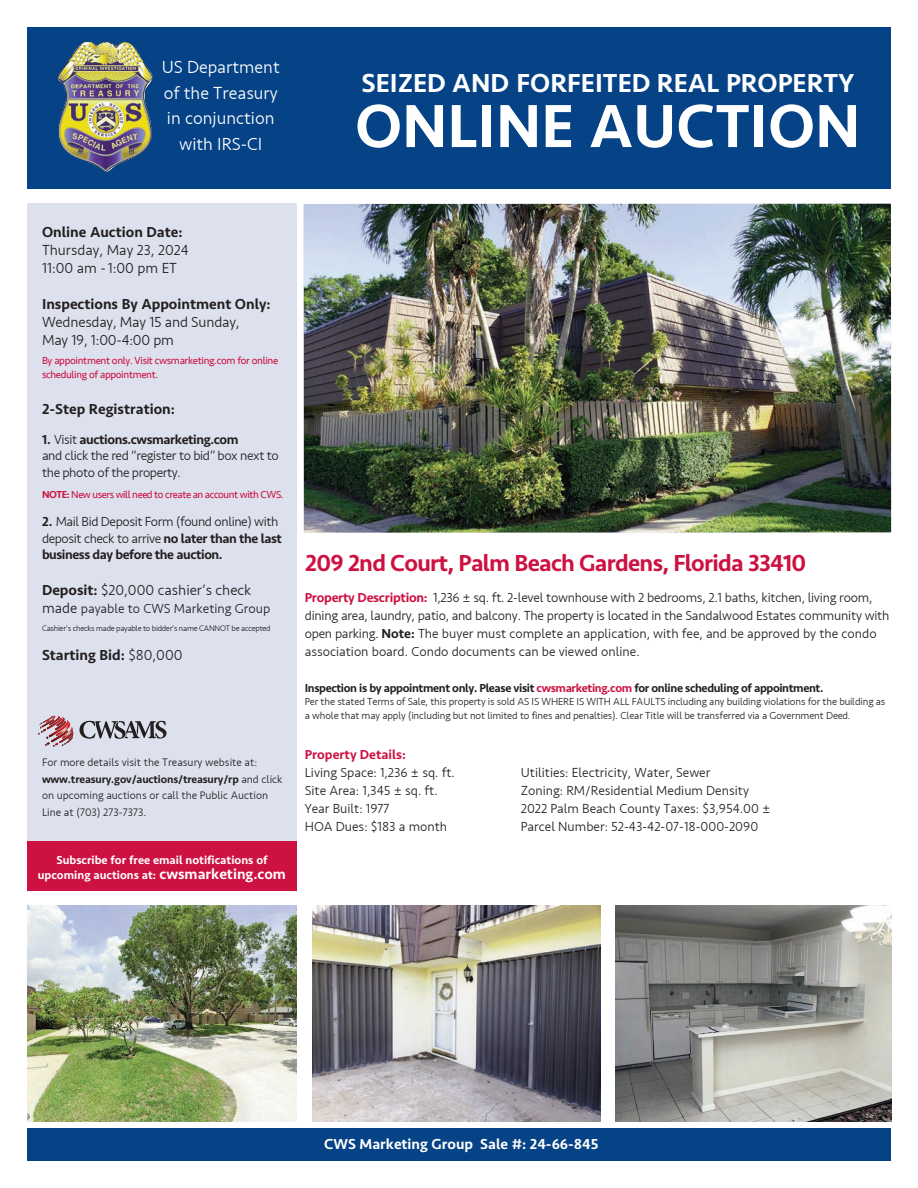
<style>
.page{position:relative;width:918px;height:1188px;background:#fff}
.page>*{position:absolute;margin:0;border:0;box-sizing:border-box;transform-origin:0 0}
.t1{font:500 63px "Seravek";color:#fff}
.t2{font:500 27px "Seravek";color:#fff}
.t3{font:500 24px "Seravek";letter-spacing:-.03em;color:#cd1141}
.t4{font:300 18px/25.5px "Seravek";color:#fff;text-align:center}
.t5{font:300 15px/18px "Seravek";color:#231f20}
.t6{font:500 15px "Seravek";color:#231f20}
.t7{font:500 15px "Seravek";color:#fff}
.t8{font:300 13.5px/18px "Seravek";color:#231f20}
.t9{font:300 13.5px/16.5px "Seravek";letter-spacing:-.03em;color:#231f20}
.t10{font:500 13.5px "Seravek";color:#cd1141}
.t11{font:500 12px "Seravek";letter-spacing:-.03em;color:#231f20}
.t12{font:500 12px/15px "Seravek";color:#fff;text-align:center}
.t13{font:300 11.25px/16.5px "Seravek";color:#231f20}
.t14{font:300 10.5px/13.5px "Seravek";letter-spacing:-.01em;color:#231f20}
.t15{font:10.5px/13.5px "Seravek";letter-spacing:-.03em;color:#cd1141}
.t16{font:300 8.25px "Seravek";letter-spacing:-.03em;color:#231f20}
.s1{font-weight:500}
.s2{font-size:15px}
.s3{font-weight:300}
.s4{font-weight:500;color:#cd1141}
.s5{color:#cd1141}
</style>
<div class="page">
<div style="left:27px;top:27px;width:864px;height:162px;background:#054286"></div>
<div style="left:27px;top:204px;width:270px;height:687px;background:#dde0ed"></div>
<div style="left:27px;top:1129px;width:864px;height:32px;background:#054286"></div>
<img style="left:304px;top:204px;width:587px;height:329px">
<img style="left:27px;top:906px;width:270px;height:216px">
<img style="left:312px;top:906px;width:288px;height:216px">
<img style="left:615px;top:906px;width:276px;height:216px">
<svg style="left:38px;top:716px;width:129px;height:31px"></svg>
<div style="left:27px;top:842px;width:270px;height:49px;background:#cd1141"></div>
<img style="left:58px;top:42px;width:94px;height:130px">
<h3 class="t4" style="left:162px;top:55px;width:120px">US Department of the Treasury in conjunction with IRS-CI</h3>
<h2 class="t2" style="left:362px;top:73px;width:494px">SEIZED AND FORFEITED REAL PROPERTY</h2>
<h1 class="t1" style="left:355px;top:103px;width:507px">ONLINE AUCTION</h1>
<p class="t6" style="left:42px;top:226px;width:142px">Online Auction Date:</p>
<p class="t5" style="left:42px;top:241px;width:148px">Thursday, May 23, 2024<br>11:00 am - 1:00 pm ET</p>
<p class="t6" style="left:42px;top:298px;width:230px">Inspections By Appointment Only:</p>
<p class="t5" style="left:42px;top:313px;width:199px">Wednesday, May 15 and Sunday,<br>May 19, 1:00-4:00 pm</p>
<p class="t15" style="left:42px;top:354px;width:238px">By appointment only. Visit cwsmarketing.com for online scheduling of appointment.</p>
<p class="t6" style="left:42px;top:403px;width:135px">2-Step Registration:</p>
<p class="t9" style="left:42px;top:432px;width:238px"><span class="s1">1.</span> Visit <span class="s1">auctions.cwsmarketing.com<br></span>and click the red “register to bid” box next to the photo of the property.</p>
<p class="t15" style="left:42px;top:488px;width:243px"><span class="s1">NOTE:</span> New users will need to create an account with CWS.</p>
<p class="t9" style="left:42px;top:514px;width:241px"><span class="s1">2.</span> Mail Bid Deposit Form (found online) with deposit check to arrive <span class="s1">no later than the last business day before the auction.</span></p>
<p class="t5" style="left:42px;top:582px;width:211px"><span class="s1">Deposit:</span> $20,000 cashier’s check</p>
<p class="t8" style="left:42px;top:600px;width:230px"><span class="s2">made</span> payable to CWS Marketing Group</p>
<p class="t16" style="left:42px;top:624px;width:230px">Cashier’s checks made payable to bidder’s name CANNOT be accepted</p>
<p class="t6" style="left:42px;top:649px;width:142px">Starting Bid: <span class="s3">$80,000</span></p>
<p class="t13" style="left:42px;top:755px;width:242px">For more details visit the Treasury website at: <span class="s1">www.treasury.gov/auctions/treasury/rp</span> and click on upcoming auctions or call the Public Auction Line at (703) 273-7373.</p>
<p class="t12" style="left:38px;top:854px;width:250px">Subscribe for free email notifications of upcoming auctions at: <span class="s2">cwsmarketing.com</span></p>
<h3 class="t3" style="left:305px;top:554px;width:502px">209 2nd Court, Palm Beach Gardens, Florida 33410</h3>
<p class="t8" style="left:305px;top:589px;width:586px"><span class="s4">Property Description:</span> 1,236 ± sq. ft. 2-level townhouse with 2 bedrooms, 2.1 baths, kitchen, living room, dining area, laundry, patio, and balcony. The property is located in the Sandalwood Estates community with open parking. <span class="s1">Note:</span> The buyer must complete an application, with fee, and be approved by the condo association board. Condo documents can be viewed online.</p>
<p class="t11" style="left:305px;top:683px;width:520px">Inspection is by appointment only. Please visit <span class="s5">cwsmarketing.com</span> for online scheduling of appointment.</p>
<p class="t14" style="left:305px;top:695px;width:582px">Per the stated Terms of Sale, this property is sold AS IS WHERE IS WITH ALL FAULTS including any building violations for the building as a whole that may apply (including but not limited to fines and penalties). Clear Title will be transferred via a Government Deed.</p>
<p class="t10" style="left:305px;top:750px;width:103px">Property Details:</p>
<p class="t8" style="left:305px;top:764px;width:152px">Living Space: 1,236 ± sq. ft.</p>
<p class="t8" style="left:521px;top:764px;width:191px">Utilities: Electricity, Water, Sewer</p>
<p class="t8" style="left:305px;top:782px;width:134px">Site Area: 1,345 ± sq. ft.</p>
<p class="t8" style="left:521px;top:782px;width:230px">Zoning: RM/Residential Medium Density</p>
<p class="t8" style="left:305px;top:800px;width:86px">Year Built: 1977</p>
<p class="t8" style="left:521px;top:800px;width:251px">2022 Palm Beach County Taxes: $3,954.00 ±</p>
<p class="t8" style="left:305px;top:818px;width:144px">HOA Dues: $183 a month</p>
<p class="t8" style="left:521px;top:818px;width:239px">Parcel Number: 52-43-42-07-18-000-2090</p>
<p class="t7" style="left:324px;top:1139px;width:276px">CWS Marketing Group Sale #: 24-66-845</p>
</div>
